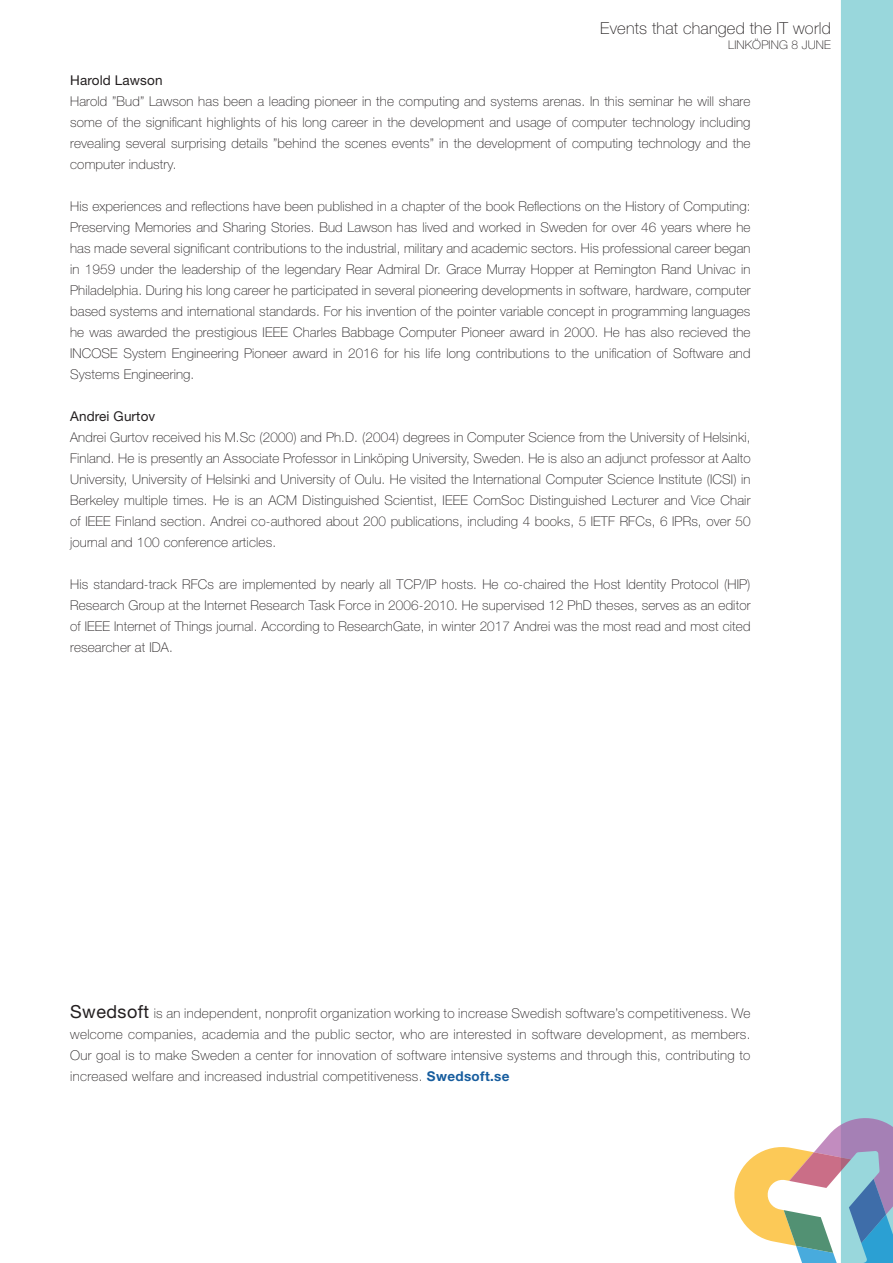
<style>
.page{position:relative;width:893px;height:1263px;background:#fff}
.page>*{position:absolute;margin:0;border:0;box-sizing:border-box;transform-origin:0 0}
.t1{font:100 16.5px "Helvetica Neue LT Std";letter-spacing:.01em;color:#231f20}
.t2{font:100 13.5px/21px "Helvetica Neue LT Std";letter-spacing:.01em;color:#231f20;text-align:justify}
.t3{font:13.5px "Helvetica Neue LT Std";letter-spacing:.01em;color:#231f20}
.t4{font:100 12px "Helvetica Neue LT Std";letter-spacing:.01em;color:#231f20}
.s1{font-weight:400;font-size:18px}
.s2{font-weight:700;color:#175d9e}
</style>
<div class="page">
<div style="left:841px;top:0;width:52px;height:1118px;background:#99d7dc"></div>
<svg style="left:734px;top:1118px;width:159px;height:145px"></svg>
<p class="t1" style="left:600px;top:18px;width:232px">Events that changed the IT world</p>
<p class="t4" style="left:728px;top:38px;width:104px">LINKÖPING 8 JUNE</p>
<p class="t3" style="left:70px;top:72px;width:94px">Harold Lawson</p>
<p class="t2" style="left:70px;top:90px;width:682px">Harold ”Bud” Lawson has been a leading pioneer in the computing and systems arenas. In this seminar he will share some of the significant highlights of his long career in the development and usage of computer technology including revealing several surprising details ”behind the scenes events” in the development of computing technology and the computer industry.</p>
<p class="t2" style="left:70px;top:195px;width:682px">His experiences and reflections have been published in a chapter of the book Reflections on the History of Computing:<br>Preserving Memories and Sharing Stories. Bud Lawson has lived and worked in Sweden for over 46 years where he has made several significant contributions to the industrial, military and academic sectors. His professional career began in 1959 under the leadership of the legendary Rear Admiral Dr. Grace Murray Hopper at Remington Rand Univac in Philadelphia. During his long career he participated in several pioneering developments in software, hardware, computer based systems and international standards. For his invention of the pointer variable concept in programming languages he was awarded the prestigious IEEE Charles Babbage Computer Pioneer award in 2000. He has also recieved the INCOSE System Engineering Pioneer award in 2016 for his life long contributions to the unification of Software and Systems Engineering.</p>
<p class="t3" style="left:70px;top:408px;width:87px">Andrei Gurtov</p>
<p class="t2" style="left:70px;top:427px;width:682px">Andrei Gurtov received his M.Sc (2000) and Ph.D. (2004) degrees in Computer Science from the University of Helsinki, Finland. He is presently an Associate Professor in Linköping University, Sweden. He is also an adjunct professor at Aalto University, University of Helsinki and University of Oulu. He visited the International Computer Science Institute (ICSI) in Berkeley multiple times. He is an ACM Distinguished Scientist, IEEE ComSoc Distinguished Lecturer and Vice Chair of IEEE Finland section. Andrei co-authored about 200 publications, including 4 books, 5 IETF RFCs, 6 IPRs, over 50 journal and 100 conference articles.</p>
<p class="t2" style="left:70px;top:574px;width:682px">His standard-track RFCs are implemented by nearly all TCP/IP hosts. He co-chaired the Host Identity Protocol (HIP)<br>Research Group at the Internet Research Task Force in 2006-2010. He supervised 12 PhD theses, serves as an editor of IEEE Internet of Things journal. According to ResearchGate, in winter 2017 Andrei was the most read and most cited researcher at IDA.</p>
<p class="t2" style="left:70px;top:1003px;width:682px"><span class="s1">Swedsoft</span> is an independent, nonprofit organization working to increase Swedish software’s competitiveness. We welcome companies, academia and the public sector, who are interested in software development, as members.<br>Our goal is to make Sweden a center for innovation of software intensive systems and through this, contributing to increased welfare and increased industrial competitiveness. <span class="s2">Swedsoft.se</span></p>
</div>
